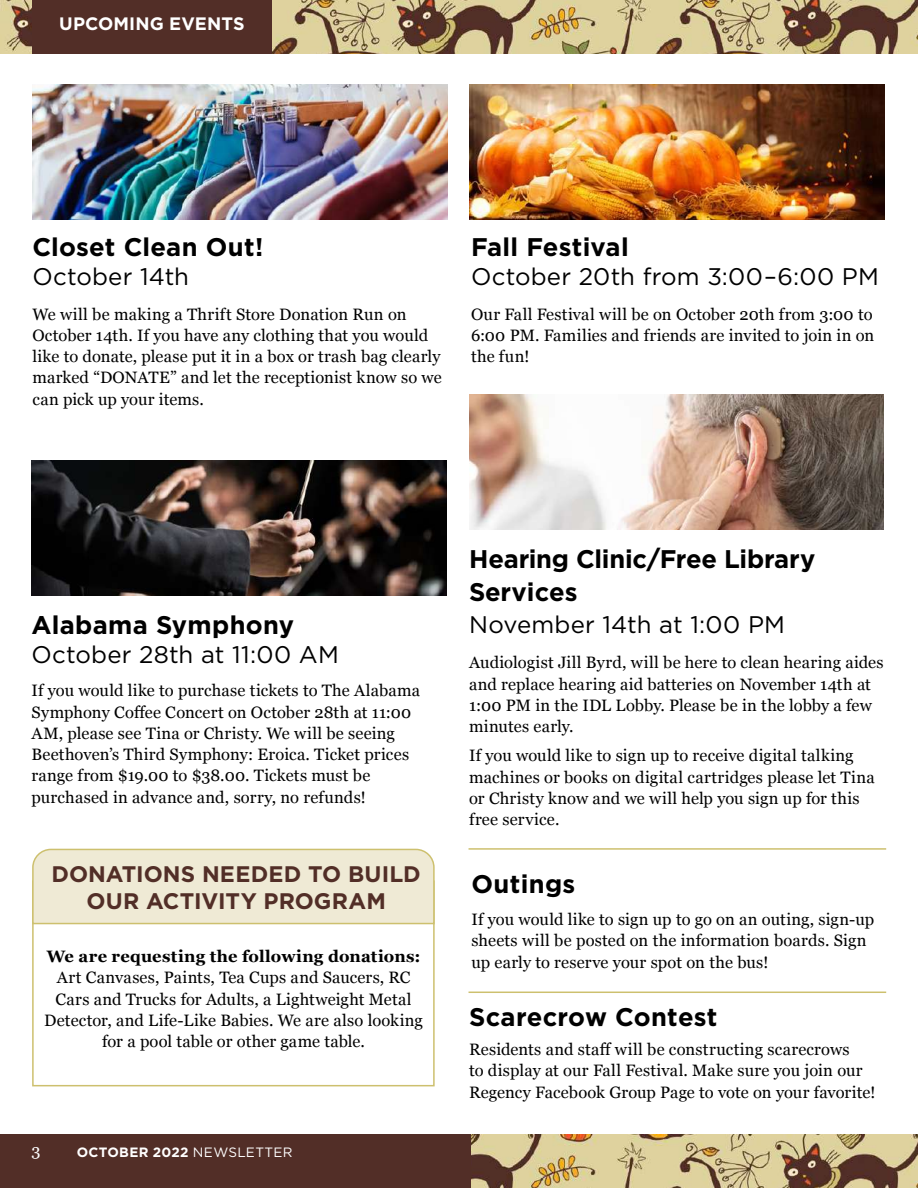
<style>
.page{position:relative;width:918px;height:1188px;background:#fff}
.page>*{position:absolute;margin:0;border:0;box-sizing:border-box;transform-origin:0 0}
.t1{font:700 25.5px/33px "Gotham";letter-spacing:.005em;color:#000}
.t2{font:24px "Gotham";letter-spacing:.01em;color:#000}
.t3{font:700 22.5px/27px "Gotham";letter-spacing:.005em;color:#522e27;text-align:center}
.t4{font:700 18px "Gotham";letter-spacing:.005em;color:#fff}
.t5{font:16.5px/21.3px "Georgia";letter-spacing:.01em;color:#000}
.t6{font:700 16.5px "Georgia";letter-spacing:.01em;color:#000}
.t7{font:16.5px "Georgia";color:#fff}
.t8{font:700 13.5px "Gotham";letter-spacing:.02em;color:#fff}
.s1{font-weight:400}
</style>
<div class="page">
<div style="left:32px;top:880px;width:403px;height:206px;border:2px solid #cdc06e"></div>
<img style="left:471px;top:1135px;width:447px;height:53px">
<div style="left:0;top:1135px;width:471px;height:53px;background:#522e27"></div>
<img style="left:0;top:0;width:918px;height:54px">
<img style="left:470px;top:84px;width:415px;height:135px">
<img style="left:32px;top:461px;width:415px;height:135px">
<img style="left:469px;top:395px;width:415px;height:135px">
<img style="left:33px;top:84px;width:414px;height:135px">
<div style="left:32px;top:0;width:240px;height:53px;background:#522e27"></div>
<hr style="left:469px;top:848px;width:417px;height:2px;background:#cdc06e">
<hr style="left:469px;top:992px;width:417px;height:1px;background:#cdc06e">
<div style="left:32px;top:848px;width:403px;height:77px;background:#efead5"></div>
<p class="t4" style="left:59px;top:12px;width:187px">UPCOMING EVENTS</p>
<h1 class="t1" style="left:32px;top:230px;width:233px">Closet Clean Out!</h1>
<h2 class="t2" style="left:32px;top:261px;width:158px">October 14th</h2>
<p class="t5" style="left:32px;top:303px;width:411px">We will be making a Thrift Store Donation Run on October 14th. If you have any clothing that you would like to donate, please put it in a box or trash bag clearly marked “DONATE” and let the receptionist know so we can pick up your items.</p>
<h1 class="t1" style="left:471px;top:230px;width:159px">Fall Festival</h1>
<h2 class="t2" style="left:471px;top:261px;width:409px">October 20th from 3:00–6:00 PM</h2>
<p class="t5" style="left:471px;top:303px;width:405px;text-align:justify">Our Fall Festival will be on October 20th from 3:00 to 6:00 PM. Families and friends are invited to join in on the fun!</p>
<h1 class="t1" style="left:32px;top:609px;width:264px">Alabama Symphony</h1>
<h2 class="t2" style="left:32px;top:639px;width:309px">October 28th at 11:00 AM</h2>
<p class="t5" style="left:32px;top:679px;width:390px">If you would like to purchase tickets to The Alabama Symphony Coffee Concert on October 28th at 11:00<br>AM, please see Tina or Christy. We will be seeing Beethoven’s Third Symphony: Eroica. Ticket prices range from $19.00 to $38.00. Tickets must be purchased in advance and, sorry, no refunds!</p>
<h3 class="t3" style="left:51px;top:860px;width:371px">DONATIONS NEEDED TO BUILD<br>OUR ACTIVITY PROGRAM</h3>
<p class="t6" style="left:47px;top:944px;width:375px">We are requesting the following donations:</p>
<p class="t5" style="left:44px;top:966px;width:380px;text-align:center">Art Canvases, Paints, Tea Cups and Saucers, RC Cars and Trucks for Adults, a Lightweight Metal Detector, and Life-Like Babies. We are also looking for a pool table or other game table.</p>
<p class="t7" style="left:32px;top:1138px;width:11px">3</p>
<p class="t8" style="left:77px;top:1143px;width:217px">OCTOBER 2022 <span class="s1">NEWSLETTER</span></p>
<h1 class="t1" style="left:469px;top:542px;width:348px">Hearing Clinic/Free Library<br>Services</h1>
<h2 class="t2" style="left:469px;top:610px;width:318px">November 14th at 1:00 PM</h2>
<p class="t5" style="left:469px;top:651px;width:416px">Audiologist Jill Byrd, will be here to clean hearing aides and replace hearing aid batteries on November 14th at 1:00 PM in the IDL Lobby. Please be in the lobby a few minutes early.</p>
<p class="t5" style="left:469px;top:744px;width:407px">If you would like to sign up to receive digital talking machines or books on digital cartridges please let Tina or Christy know and we will help you sign up for this free service.</p>
<h1 class="t1" style="left:471px;top:868px;width:105px">Outings</h1>
<p class="t5" style="left:471px;top:908px;width:404px">If you would like to sign up to go on an outing, sign-up sheets will be posted on the information boards. Sign up early to reserve your spot on the bus!</p>
<h1 class="t1" style="left:469px;top:1000px;width:250px">Scarecrow Contest</h1>
<p class="t5" style="left:469px;top:1038px;width:408px">Residents and staff will be constructing scarecrows<br>to display at our Fall Festival. Make sure you join our<br>Regency Facebook Group Page to vote on your favorite!</p>
</div>
